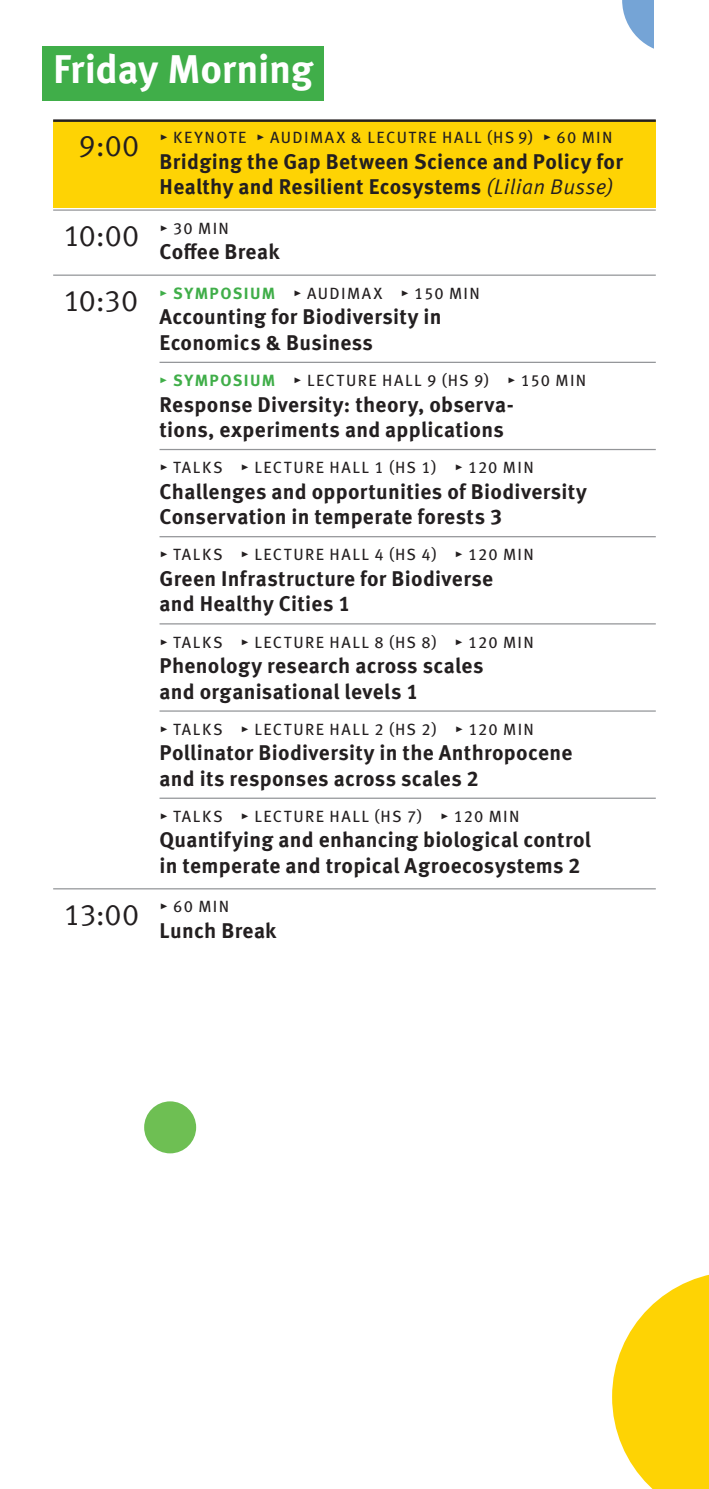
<style>
.page{position:relative;width:709px;height:1489px;background:#fff}
.page>*{position:absolute;margin:0;border:0;box-sizing:border-box;transform-origin:0 0}
.t1{font:700 40px "Meta Pro";letter-spacing:-.01em;color:#fff}
.t2{font:700 21.25px/25.5px "Meta Pro";letter-spacing:.015em;color:#231f20}
.t3{font:16.25px "Meta Pro";letter-spacing:.085em;color:#231f20}
.s1{font-family:"Meta Pro Norm";font-size:30px}
.s2{font-family:"Meta Pro Norm Ita";font-weight:400}
.s3{font-weight:700;color:#40ae49}
</style>
<div class="page">
<div style="left:144px;top:1101px;width:52px;height:52px;background:#6ebf53;border-radius:50%"></div>
<svg style="left:622px;top:0;width:32px;height:49px"></svg>
<svg style="left:612px;top:1274px;width:97px;height:214px"></svg>
<div style="left:53px;top:120px;width:603px;height:88px;background:#fed304"></div>
<hr style="left:53px;top:119px;width:603px;height:3px;background:#231f20">
<hr style="left:53px;top:209px;width:603px;height:2px;background:#939598">
<hr style="left:53px;top:274px;width:603px;height:2px;background:#939598">
<hr style="left:159px;top:362px;width:497px;height:1px;background:#939598">
<hr style="left:159px;top:449px;width:497px;height:1px;background:#939598">
<hr style="left:159px;top:536px;width:497px;height:1px;background:#939598">
<hr style="left:159px;top:623px;width:497px;height:1px;background:#939598">
<hr style="left:159px;top:710px;width:497px;height:1px;background:#939598">
<hr style="left:159px;top:797px;width:497px;height:1px;background:#939598">
<hr style="left:53px;top:888px;width:603px;height:1px;background:#939598">
<div style="left:43px;top:46px;width:281px;height:54px;background:#40ae49"></div>
<h1 class="t1" style="left:53px;top:38px;width:262px">Friday Morning</h1>
<p class="t3" style="left:79px;top:125px;width:535px"><span class="s1">9:00</span> ▸ KEYNOTE ▸ AUDIMAX &amp; LECUTRE HALL (HS 9) ▸ 60 MIN</p>
<p class="t2" style="left:159px;top:147px;width:465px">Bridging the Gap Between Science and Policy for<br>Healthy and Resilient Ecosystems <span class="s2">(Lilian Busse)</span></p>
<p class="t3" style="left:63px;top:216px;width:167px"><span class="s1">10:00</span> ▸ 30 MIN</p>
<p class="t2" style="left:159px;top:238px;width:121px">Coffee Break</p>
<p class="t3" style="left:63px;top:281px;width:418px"><span class="s1">10:30</span> <span class="s3">▸ SYMPOSIUM</span> ▸ AUDIMAX ▸ 150 MIN</p>
<p class="t2" style="left:159px;top:303px;width:284px">Accounting for Biodiversity in<br>Economics &amp; Business</p>
<p class="t3" style="left:159px;top:368px;width:428px"><span class="s3">▸ SYMPOSIUM</span> ▸ LECTURE HALL 9 (HS 9) ▸ 150 MIN</p>
<p class="t2" style="left:159px;top:390px;width:356px">Response Diversity: theory, observa&shy;tions, experiments and applications</p>
<p class="t3" style="left:159px;top:455px;width:376px">▸ TALKS ▸ LECTURE HALL 1 (HS 1) ▸ 120 MIN</p>
<p class="t2" style="left:159px;top:477px;width:429px">Challenges and opportunities of Biodiversity<br>Conservation in temperate forests 3</p>
<p class="t3" style="left:159px;top:542px;width:376px">▸ TALKS ▸ LECTURE HALL 4 (HS 4) ▸ 120 MIN</p>
<p class="t2" style="left:159px;top:564px;width:335px">Green Infrastructure for Biodiverse and Healthy Cities 1</p>
<p class="t3" style="left:159px;top:629px;width:376px">▸ TALKS ▸ LECTURE HALL 8 (HS 8) ▸ 120 MIN</p>
<p class="t2" style="left:159px;top:651px;width:325px">Phenology research across scales and organisational levels 1</p>
<p class="t3" style="left:159px;top:716px;width:376px">▸ TALKS ▸ LECTURE HALL 2 (HS 2) ▸ 120 MIN</p>
<p class="t2" style="left:159px;top:738px;width:414px">Pollinator Biodiversity in the Anthropocene and its responses across scales 2</p>
<p class="t3" style="left:159px;top:803px;width:361px">▸ TALKS ▸ LECTURE HALL (HS 7) ▸ 120 MIN</p>
<p class="t2" style="left:159px;top:825px;width:433px">Quantifying and enhancing biological control in temperate and tropical Agroecosystems 2</p>
<p class="t3" style="left:64px;top:894px;width:167px"><span class="s1">13:00</span> ▸ 60 MIN</p>
<p class="t2" style="left:159px;top:916px;width:118px">Lunch Break</p>
</div>
